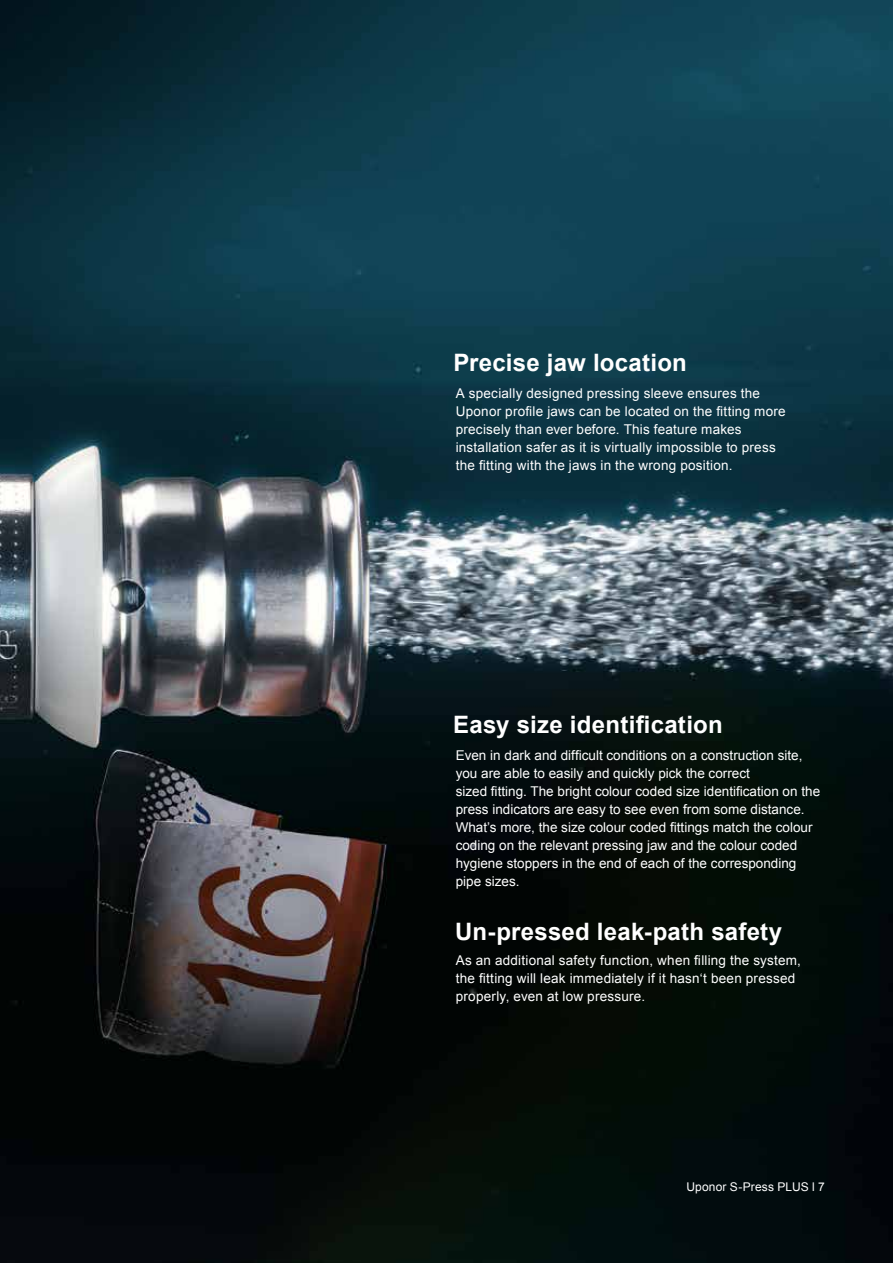
<style>
.page{position:relative;width:893px;height:1263px;background:#fff}
.page>*{position:absolute;margin:0;border:0;box-sizing:border-box;transform-origin:0 0}
.t1{font:700 24px "Arial";letter-spacing:.01em;color:#fff}
.t2{font:13.5px/18px "Arial";color:#fff}
.t3{font:12px "Arial";letter-spacing:.015em;color:#fff}
</style>
<div class="page">
<img style="left:0;top:0;width:893px;height:1263px">
<h1 class="t1" style="left:453px;top:347px;width:235px">Precise jaw location</h1>
<p class="t2" style="left:456px;top:385px;width:331px">A specially designed pressing sleeve ensures the Uponor profile jaws can be located on the fitting more precisely than ever before. This feature makes installation safer as it is virtually impossible to press the fitting with the jaws in the wrong position.</p>
<h1 class="t1" style="left:453px;top:709px;width:271px">Easy size identification</h1>
<p class="t2" style="left:456px;top:746px;width:366px">Even in dark and difficult conditions on a construction site, you are able to easily and quickly pick the correct<br>sized fitting. The bright colour coded size identification on the press indicators are easy to see even from some distance.<br>What’s more, the size colour coded fittings match the colour coding on the relevant pressing jaw and the colour coded hygiene stoppers in the end of each of the corresponding pipe sizes.</p>
<h1 class="t1" style="left:455px;top:916px;width:329px">Un-pressed leak-path safety</h1>
<p class="t2" style="left:456px;top:951px;width:347px">As an additional safety function, when filling the system, the fitting will leak immediately if it hasn‘t been pressed properly, even at low pressure.</p>
<p class="t3" style="left:686px;top:1179px;width:140px">Uponor S-Press PLUS l 7</p>
</div>
